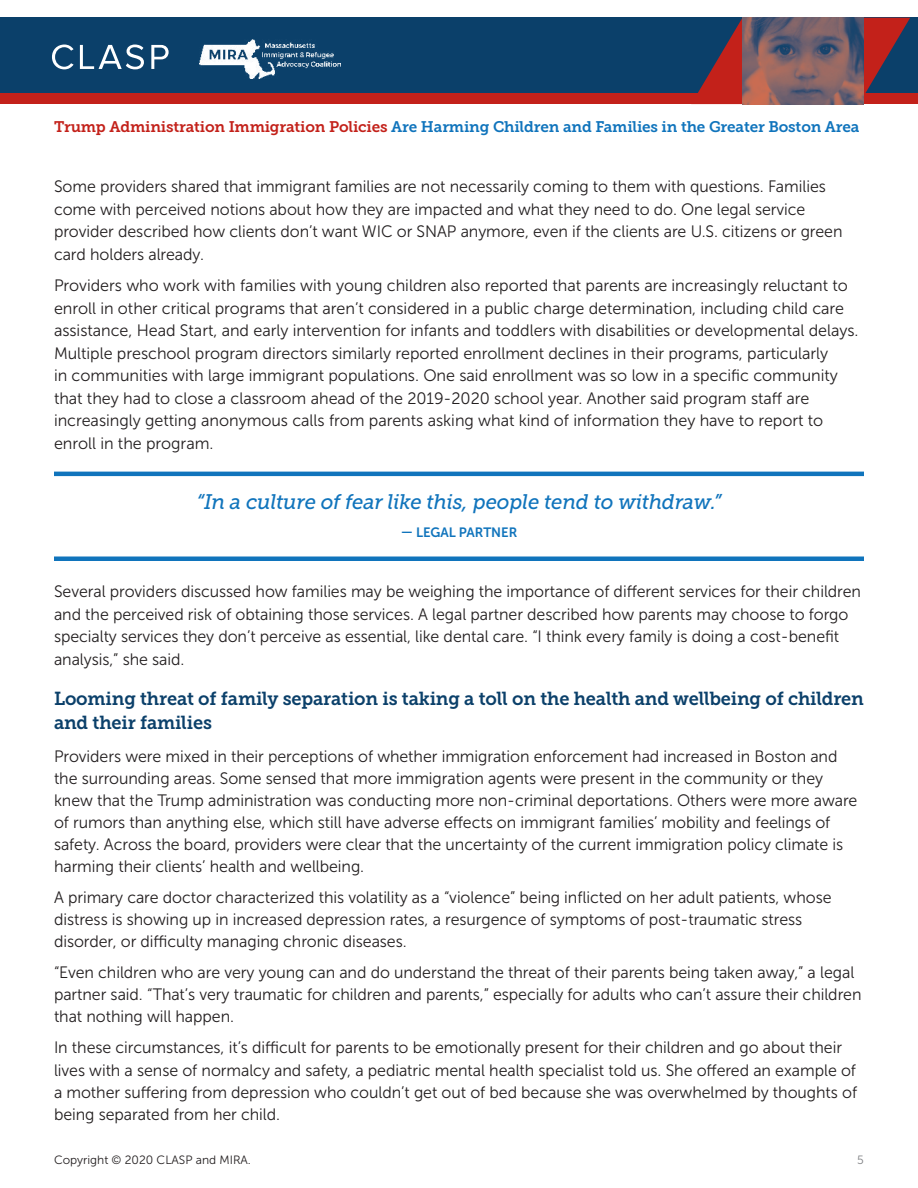
<style>
.page{position:relative;width:918px;height:1188px;background:#fff}
.page>*{position:absolute;margin:0;border:0;box-sizing:border-box;transform-origin:0 0}
.t1{font:italic 21px "Museo Slab 500";letter-spacing:-.01em;color:#1074bc}
.t2{font:18.75px/24px "Museo Slab 700";letter-spacing:-.01em;color:#0b406a}
.t3{font:16.5px/22.5px "Museo Sans 300";letter-spacing:-.005em;color:#231f20}
.t4{font:15.3px "Museo Slab 700";letter-spacing:-.01em;color:#1074bc}
.t5{font:13.5px "Museo Sans 700";letter-spacing:-.005em;color:#1074bc}
.t6{font:12px "Museo Sans 300";color:#231f20}
.t7{font:12px "Museo Sans 300";color:#808285}
.s1{color:#c3211a}
</style>
<div class="page">
<div style="left:0;top:18px;width:918px;height:86px;background:#0b406a"></div>
<div style="left:864px;top:94px;width:54px;height:10px;background:#c3211a"></div>
<div style="left:0;top:94px;width:767px;height:10px;background:#c3211a"></div>
<svg style="left:52px;top:45px;width:22px;height:24px"></svg>
<svg style="left:80px;top:45px;width:64px;height:24px"></svg>
<svg style="left:151px;top:45px;width:18px;height:24px"></svg>
<svg style="left:691px;top:18px;width:219px;height:76px"></svg>
<img style="left:742px;top:18px;width:122px;height:86px">
<img style="left:200px;top:39px;width:141px;height:39px">
<hr style="left:54px;top:472px;width:810px;height:4px;background:#1074bc">
<div style="left:54px;top:556px;width:810px;height:5px;background:#1074bc"></div>
<p class="t4" style="left:54px;top:118px;width:807px"><span class="s1">Trump Administration Immigration Policies</span> Are Harming Children and Families in the Greater Boston Area</p>
<p class="t3" style="left:54px;top:176px;width:790px">Some providers shared that immigrant families are not necessarily coming to them with questions. Families come with perceived notions about how they are impacted and what they need to do. One legal service provider described how clients don’t want WIC or SNAP anymore, even if the clients are U.S. citizens or green card holders already.</p>
<p class="t3" style="left:54px;top:275px;width:806px">Providers who work with families with young children also reported that parents are increasingly reluctant to enroll in other critical programs that aren’t considered in a public charge determination, including child care assistance, Head Start, and early intervention for infants and toddlers with disabilities or developmental delays.<br>Multiple preschool program directors similarly reported enrollment declines in their programs, particularly<br>in communities with large immigrant populations. One said enrollment was so low in a specific community that they had to close a classroom ahead of the 2019-2020 school year. Another said program staff are increasingly getting anonymous calls from parents asking what kind of information they have to report to enroll in the program.</p>
<p class="t1" style="left:196px;top:490px;width:527px">“In a culture of fear like this, people tend to withdraw.”</p>
<p class="t5" style="left:401px;top:525px;width:118px">— LEGAL PARTNER</p>
<p class="t3" style="left:54px;top:581px;width:809px">Several providers discussed how families may be weighing the importance of different services for their children and the perceived risk of obtaining those services. A legal partner described how parents may choose to forgo specialty services they don’t perceive as essential, like dental care. “I think every family is doing a cost-benefit analysis,” she said.</p>
<p class="t2" style="left:54px;top:686px;width:811px">Looming threat of family separation is taking a toll on the health and wellbeing of children and their families</p>
<p class="t3" style="left:54px;top:745px;width:805px;line-height:22px">Providers were mixed in their perceptions of whether immigration enforcement had increased in Boston and the surrounding areas. Some sensed that more immigration agents were present in the community or they knew that the Trump administration was conducting more non-criminal deportations. Others were more aware of rumors than anything else, which still have adverse effects on immigrant families’ mobility and feelings of safety. Across the board, providers were clear that the uncertainty of the current immigration policy climate is harming their clients’ health and wellbeing.</p>
<p class="t3" style="left:54px;top:887px;width:779px;line-height:22px">A primary care doctor characterized this volatility as a “violence” being inflicted on her adult patients, whose distress is showing up in increased depression rates, a resurgence of symptoms of post-traumatic stress disorder, or difficulty managing chronic diseases.</p>
<p class="t3" style="left:54px;top:962px;width:809px;line-height:22px">“Even children who are very young can and do understand the threat of their parents being taken away,” a legal partner said. “That’s very traumatic for children and parents,” especially for adults who can’t assure their children that nothing will happen.</p>
<p class="t3" style="left:54px;top:1037px;width:805px;line-height:22px">In these circumstances, it’s difficult for parents to be emotionally present for their children and go about their lives with a sense of normalcy and safety, a pediatric mental health specialist told us. She offered an example of a mother suffering from depression who couldn’t get out of bed because she was overwhelmed by thoughts of being separated from her child.</p>
<p class="t6" style="left:54px;top:1153px;width:198px">Copyright © 2020 CLASP and MIRA.</p>
<p class="t7" style="left:857px;top:1154px;width:8px">5</p>
</div>
